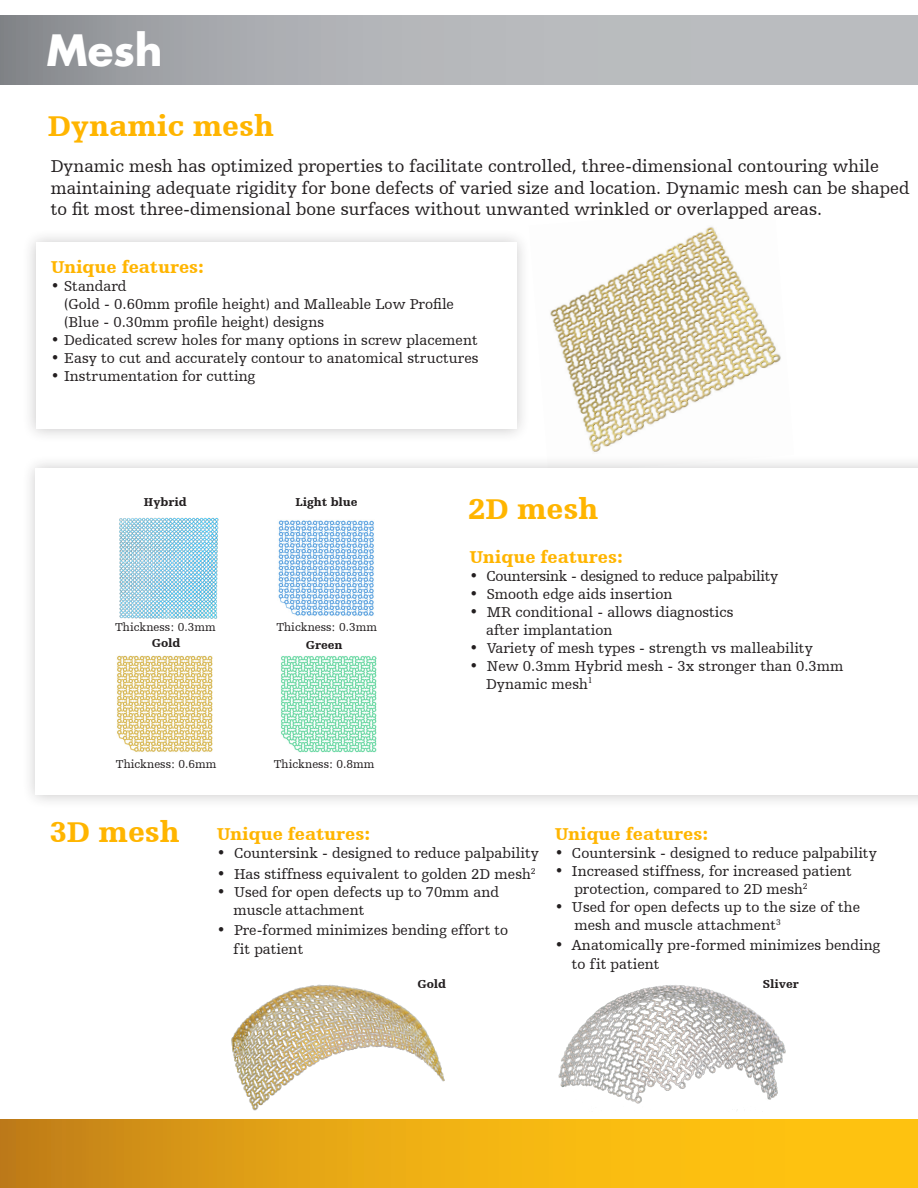
<style>
.page{position:relative;width:918px;height:1188px;background:#fff}
.page>*{position:absolute;margin:0;border:0;box-sizing:border-box;transform-origin:0 0}
.t1{font:700 42px "Futura For Stryker";color:#fff}
.t2{font:900 30px "Humanist Slabserif 712 BT";color:#ffb500}
.t3{font:18px/21.6px "Humanist Slabserif 712 BT";color:#231f20}
.t4{font:900 18px "Humanist Slabserif 712 BT";color:#ffb500}
.t5{font:15px/18px "Humanist Slabserif 712 BT";color:#231f20}
.t6{font:15px "Humanist Slabserif 712 BT";letter-spacing:-.02em;color:#231f20}
.t7{font:12px "Humanist Slabserif 712 BT";color:#231f20}
.t8{font:900 12px "Humanist Slabserif 712 BT";color:#231f20}
</style>
<div class="page">
<div style="left:22px;top:228px;width:509px;height:215px;background:#231f20;opacity:.25"></div>
<div style="left:36px;top:242px;width:481px;height:187px;background:#fff"></div>
<img style="left:529px;top:226px;width:252px;height:227px">
<div style="left:22px;top:455px;width:896px;height:354px;background:#231f20;opacity:.25"></div>
<div style="left:36px;top:469px;width:882px;height:326px;background:#fff"></div>
<svg style="left:0;top:16px;width:918px;height:68px"></svg>
<img style="left:278px;top:520px;width:96px;height:96px">
<img style="left:117px;top:655px;width:96px;height:97px">
<img style="left:281px;top:656px;width:96px;height:97px">
<img style="left:119px;top:517px;width:100px;height:102px">
<div style="left:0;top:1120px;width:918px;height:68px;background:linear-gradient(to right,#ca8818,#ffd00f)"></div>
<img style="left:551px;top:985px;width:258px;height:147px">
<img style="left:231px;top:984px;width:214px;height:127px">
<p class="t1" style="left:46px;top:23px;width:118px">Mesh</p>
<p class="t2" style="left:48px;top:107px;width:228px">Dynamic mesh</p>
<p class="t3" style="left:51px;top:155px;width:860px">Dynamic mesh has optimized properties to facilitate controlled, three-dimensional contouring while maintaining adequate rigidity for bone defects of varied size and location. Dynamic mesh can be shaped to fit most three-dimensional bone surfaces without unwanted wrinkled or overlapped areas.</p>
<p class="t4" style="left:51px;top:256px;width:155px">Unique features:</p>
<p class="t5" style="left:51px;top:277px;width:77px">• Standard</p>
<p class="t5" style="left:64px;top:295px;width:391px">(Gold - 0.60mm profile height) and Malleable Low Profile</p>
<p class="t5" style="left:64px;top:313px;width:261px">(Blue - 0.30mm profile height) designs</p>
<p class="t5" style="left:51px;top:331px;width:429px">• Dedicated screw holes for many options in screw placement</p>
<p class="t5" style="left:51px;top:349px;width:429px">• Easy to cut and accurately contour to anatomical structures</p>
<p class="t5" style="left:51px;top:367px;width:207px">• Instrumentation for cutting</p>
<p class="t8" style="left:144px;top:495px;width:44px">Hybrid</p>
<p class="t8" style="left:296px;top:495px;width:64px">Light blue</p>
<p class="t7" style="left:115px;top:620px;width:102px">Thickness: 0.3mm</p>
<p class="t7" style="left:276px;top:620px;width:102px">Thickness: 0.3mm</p>
<p class="t8" style="left:152px;top:636px;width:30px">Gold</p>
<p class="t8" style="left:306px;top:637px;width:38px">Green</p>
<p class="t7" style="left:116px;top:757px;width:102px">Thickness: 0.6mm</p>
<p class="t7" style="left:274px;top:757px;width:102px">Thickness: 0.8mm</p>
<p class="t2" style="left:469px;top:490px;width:131px">2D mesh</p>
<p class="t4" style="left:470px;top:546px;width:155px">Unique features:</p>
<p class="t6" style="left:470px;top:567px;width:310px">• Countersink - designed to reduce palpability</p>
<p class="t5" style="left:470px;top:585px;width:205px">• Smooth edge aids insertion</p>
<p class="t5" style="left:486px;top:603px;width:249px;text-indent:-17px">• MR conditional - allows diagnostics after implantation</p>
<p class="t5" style="left:470px;top:639px;width:345px">• Variety of mesh types - strength vs malleability</p>
<p class="t5" style="left:470px;top:657px;width:375px">• New 0.3mm Hybrid mesh - 3x stronger than 0.3mm</p>
<p class="t5" style="left:486px;top:675px;width:108px">Dynamic mesh<sup>1</sup></p>
<p class="t2" style="left:50px;top:814px;width:131px">3D mesh</p>
<p class="t4" style="left:217px;top:823px;width:155px">Unique features:</p>
<p class="t5" style="left:217px;top:844px;width:324px">• Countersink - designed to reduce palpability</p>
<p class="t5" style="left:217px;top:865px;width:320px">• Has stiffness equivalent to golden 2D mesh<sup>2</sup></p>
<p class="t5" style="left:234px;top:883px;width:267px;text-indent:-17px">• Used for open defects up to 70mm and muscle attachment</p>
<p class="t5" style="left:234px;top:920px;width:276px;line-height:19.5px;text-indent:-17px">• Pre-formed minimizes bending effort to fit patient</p>
<p class="t4" style="left:555px;top:823px;width:155px">Unique features:</p>
<p class="t5" style="left:555px;top:844px;width:324px">• Countersink - designed to reduce palpability</p>
<p class="t5" style="left:574px;top:862px;width:279px;text-indent:-20px">• Increased stiffness, for increased patient protection, compared to 2D mesh<sup>2</sup></p>
<p class="t5" style="left:574px;top:898px;width:287px;text-indent:-20px">• Used for open defects up to the size of the mesh and muscle attachment<sup>3</sup></p>
<p class="t5" style="left:572px;top:935px;width:310px;line-height:19.5px;text-indent:-17px">• Anatomically pre-formed minimizes bending to fit patient</p>
<p class="t8" style="left:417px;top:976px;width:30px">Gold</p>
<p class="t8" style="left:763px;top:976px;width:38px">Sliver</p>
</div>
